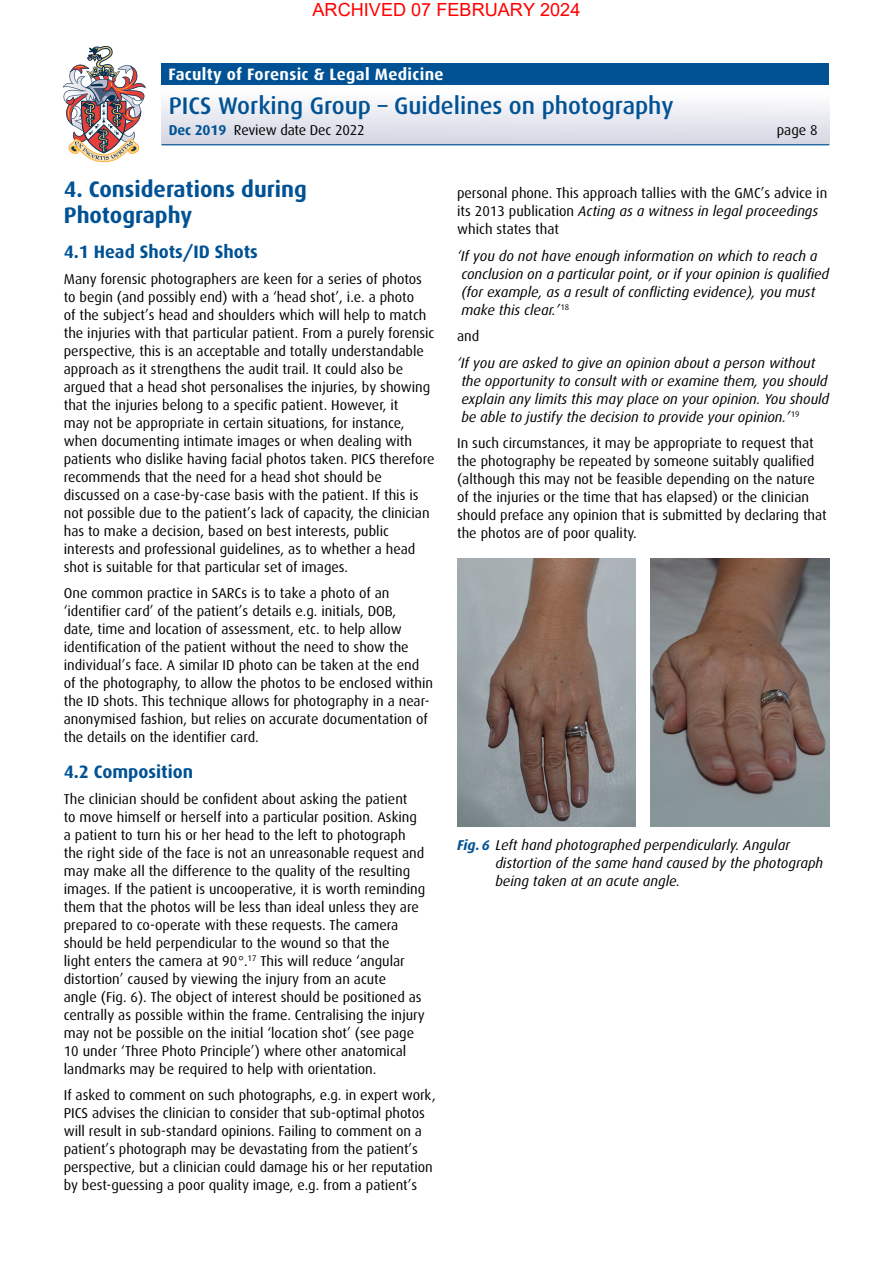
<style>
.page{position:relative;width:893px;height:1263px;background:#fff}
.page>*{position:absolute;margin:0;border:0;box-sizing:border-box;transform-origin:0 0}
.t1{font:500 24px "Dax";color:#005294}
.t2{font:700 22.5px/25.5px "Dax";color:#005294}
.t3{font:18.15px "Arial";color:#f00}
.t4{font:700 18px "Dax";color:#005294}
.t5{font:700 16.5px "Dax";letter-spacing:.02em;color:#fff}
.t6{font:14.25px/18px "Dax";color:#000}
.t7{font:italic 14.25px/18px "Dax";color:#000}
.s1{font-weight:700;color:#005294}
.s2{font-style:italic}
</style>
<div class="page">
<img style="left:63px;top:46px;width:83px;height:116px">
<div style="left:162px;top:85px;width:667px;height:60px;background:linear-gradient(to bottom,#fff,#d3d6e3)"></div>
<div style="left:162px;top:64px;width:667px;height:21px;background:#005294"></div>
<hr style="left:162px;top:144px;width:667px;height:1px;background:#005294">
<img style="left:457px;top:558px;width:179px;height:268px">
<img style="left:651px;top:558px;width:178px;height:268px">
<p class="t3" style="left:313px;top:-3px;width:269px">ARCHIVED 07 FEBRUARY 2024</p>
<p class="t5" style="left:168px;top:65px;width:277px">Faculty of Forensic &amp; Legal Medicine</p>
<h1 class="t1" style="left:169px;top:92px;width:506px">PICS Working Group – Guidelines on photography</h1>
<p class="t6" style="left:169px;top:122px;width:197px"><span class="s1">Dec 2019</span> Review date Dec 2022</p>
<p class="t6" style="left:777px;top:122px;width:43px">page 8</p>
<h2 class="t2" style="left:64px;top:177px;width:245px">4. Considerations during<br>Photography</h2>
<p class="t4" style="left:64px;top:242px;width:196px">4.1 Head Shots/ID Shots</p>
<p class="t6" style="left:64px;top:270px;width:372px">Many forensic photographers are keen for a series of photos to begin (and possibly end) with a ‘head shot’, i.e. a photo<br>of the subject’s head and shoulders which will help to match the injuries with that particular patient. From a purely forensic perspective, this is an acceptable and totally understandable approach as it strengthens the audit trail. It could also be argued that a head shot personalises the injuries, by showing that the injuries belong to a specific patient. However, it<br>may not be appropriate in certain situations, for instance, when documenting intimate images or when dealing with patients who dislike having facial photos taken. PICS therefore recommends that the need for a head shot should be discussed on a case-by-case basis with the patient. If this is not possible due to the patient’s lack of capacity, the clinician has to make a decision, based on best interests, public interests and professional guidelines, as to whether a head shot is suitable for that particular set of images.</p>
<p class="t6" style="left:64px;top:585px;width:371px">One common practice in SARCs is to take a photo of an ‘identifier card’ of the patient’s details e.g. initials, DOB,<br>date, time and location of assessment, etc. to help allow identification of the patient without the need to show the individual’s face. A similar ID photo can be taken at the end of the photography, to allow the photos to be enclosed within the ID shots. This technique allows for photography in a near&shy;anonymised fashion, but relies on accurate documentation of the details on the identifier card.</p>
<p class="t4" style="left:64px;top:761px;width:131px">4.2 Composition</p>
<p class="t6" style="left:64px;top:790px;width:363px">The clinician should be confident about asking the patient<br>to move himself or herself into a particular position. Asking a patient to turn his or her head to the left to photograph the right side of the face is not an unreasonable request and may make all the difference to the quality of the resulting images. If the patient is uncooperative, it is worth reminding them that the photos will be less than ideal unless they are prepared to co-operate with these requests. The camera should be held perpendicular to the wound so that the<br>light enters the camera at 90°.<sup>17</sup> This will reduce ‘angular distortion’ caused by viewing the injury from an acute<br>angle (Fig. 6). The object of interest should be positioned as centrally as possible within the frame. Centralising the injury may not be possible on the initial ‘location shot’ (see page 10 under ‘Three Photo Principle’) where other anatomical landmarks may be required to help with orientation.</p>
<p class="t6" style="left:64px;top:1086px;width:373px">If asked to comment on such photographs, e.g. in expert work, PICS advises the clinician to consider that sub-optimal photos will result in sub-standard opinions. Failing to comment on a patient’s photograph may be devastating from the patient’s perspective, but a clinician could damage his or her reputation by best-guessing a poor quality image, e.g. from a patient’s</p>
<p class="t6" style="left:457px;top:184px;width:372px">personal phone. This approach tallies with the GMC’s advice in its 2013 publication <span class="s2">Acting as a witness in legal proceedings </span>which states that</p>
<p class="t7" style="left:457px;top:247px;width:374px">‘If you do not have enough information on which to reach a conclusion on a particular point, or if your opinion is qualified (for example, as a result of conflicting evidence), you must make this clear.’<sup>18</sup></p>
<p class="t6" style="left:457px;top:327px;width:24px">and</p>
<p class="t7" style="left:457px;top:354px;width:374px">‘If you are asked to give an opinion about a person without the opportunity to consult with or examine them, you should explain any limits this may place on your opinion. You should be able to justify the decision to provide your opinion.’<sup>19</sup></p>
<p class="t6" style="left:457px;top:434px;width:371px">In such circumstances, it may be appropriate to request that the photography be repeated by someone suitably qualified (although this may not be feasible depending on the nature of the injuries or the time that has elapsed) or the clinician should preface any opinion that is submitted by declaring that the photos are of poor quality.</p>
<p class="t7" style="left:495px;top:836px;width:329px;text-indent:-38px"><span class="s1">Fig. 6</span> Left hand photographed perpendicularly. Angular distortion of the same hand caused by the photograph being taken at an acute angle.</p>
</div>
